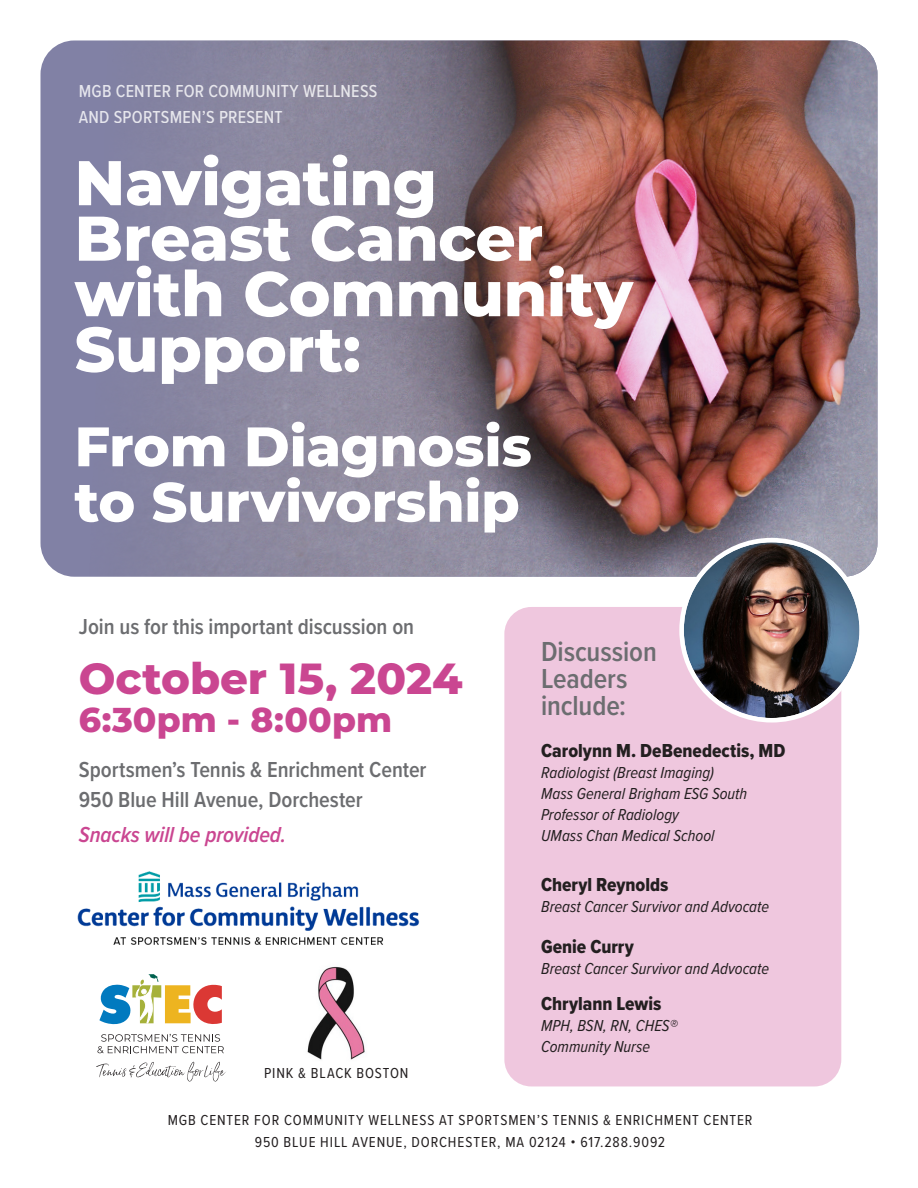
<style>
.page{position:relative;width:918px;height:1188px;background:#fff}
.page>*{position:absolute;margin:0;border:0;box-sizing:border-box;transform-origin:0 0}
.t1{font:800 63px/55.5px "Montserrat";letter-spacing:-.01em;color:#fff}
.t2{font:800 55.5px/55.5px "Montserrat";letter-spacing:-.005em;color:#fff}
.t3{font:800 43.5px "Montserrat";color:#ca4691}
.t4{font:800 34.5px "Montserrat";letter-spacing:.005em;color:#ca4691}
.t5{font:600 28.5px/27px "Proxima Nova Cond";letter-spacing:-.005em;color:#6c6d70}
.t6{font:600 22.5px/30px "Proxima Nova Cond";color:#6c6d70}
.t7{font:italic 600 22.5px "Proxima Nova Cond";letter-spacing:-.005em;color:#ca4691}
.t8{font:19.5px "Proxima Nova Cond Extrabld";color:#231f20}
.t9{font:500 18px/25.5px "Proxima Nova Cond";letter-spacing:.01em;color:#fff}
.t10{font:italic 16.5px/21px "Proxima Nova Cond";color:#231f20}
.t11{font:15px/22.5px "Proxima Nova Cond";letter-spacing:.06em;color:#231f20;text-align:center}
</style>
<div class="page">
<div style="left:40px;top:40px;width:838px;height:537px;background:#8181a5;border-radius:34px"></div>
<img style="left:89px;top:40px;width:789px;height:537px">
<div style="left:504px;top:607px;width:337px;height:479px;background:#efc7de;border-radius:27px"></div>
<img style="left:77px;top:871px;width:343px;height:74px">
<div style="left:682px;top:540px;width:180px;height:180px;background:#fff;border-radius:50%"></div>
<img style="left:684px;top:542px;width:175px;height:176px;border-radius:88px">
<div style="left:679px;top:538px;width:185px;height:185px;border:5px solid #fff;border-radius:50%"></div>
<img style="left:307px;top:966px;width:58px;height:94px">
<svg style="left:99px;top:974px;width:123px;height:51px"></svg>
<svg style="left:97px;top:1034px;width:127px;height:19px"></svg>
<svg style="left:96px;top:1062px;width:130px;height:19px"></svg>
<p class="t9" style="left:79px;top:78px;width:300px">MGB CENTER FOR COMMUNITY WELLNESS<br>AND SPORTSMEN’S PRESENT</p>
<p class="t1" style="left:75px;top:152px;width:560px">Navigating<br>Breast Cancer with Community<br>Support:</p>
<p class="t2" style="left:75px;top:416px;width:459px">From Diagnosis to Survivorship</p>
<p class="t6" style="left:79px;top:611px;width:337px">Join us for this important discussion on</p>
<p class="t3" style="left:79px;top:647px;width:385px">October 15, 2024</p>
<p class="t4" style="left:79px;top:694px;width:315px">6:30pm - 8:00pm</p>
<p class="t6" style="left:79px;top:754px;width:349px">Sportsmen’s Tennis &amp; Enrichment Center<br>950 Blue Hill Avenue, Dorchester</p>
<p class="t7" style="left:79px;top:818px;width:209px">Snacks will be provided.</p>
<p class="t11" style="left:264px;top:1061px;width:146px">PINK &amp; BLACK BOSTON</p>
<p class="t5" style="left:541px;top:637px;width:117px">Discussion<br>Leaders include:</p>
<p class="t8" style="left:541px;top:737px;width:246px">Carolynn M. DeBenedectis, MD</p>
<p class="t10" style="left:541px;top:762px;width:208px">Radiologist (Breast Imaging)<br>Mass General Brigham ESG South</p>
<p class="t10" style="left:541px;top:804px;width:175px">Professor of Radiology<br>UMass Chan Medical School</p>
<p class="t8" style="left:541px;top:870px;width:129px">Cheryl Reynolds</p>
<p class="t10" style="left:541px;top:895px;width:229px">Breast Cancer Survivor and Advocate</p>
<p class="t8" style="left:541px;top:932px;width:94px">Genie Curry</p>
<p class="t10" style="left:541px;top:957px;width:229px">Breast Cancer Survivor and Advocate</p>
<p class="t8" style="left:541px;top:990px;width:122px">Chrylann Lewis</p>
<p class="t10" style="left:541px;top:1015px;width:138px">MPH, BSN, RN, CHES®️<br>Community Nurse</p>
<p class="t11" style="left:168px;top:1108px;width:586px">MGB CENTER FOR COMMUNITY WELLNESS AT SPORTSMEN’S TENNIS &amp; ENRICHMENT CENTER<br>950 BLUE HILL AVENUE, DORCHESTER, MA 02124 • 617.288.9092</p>
</div>
